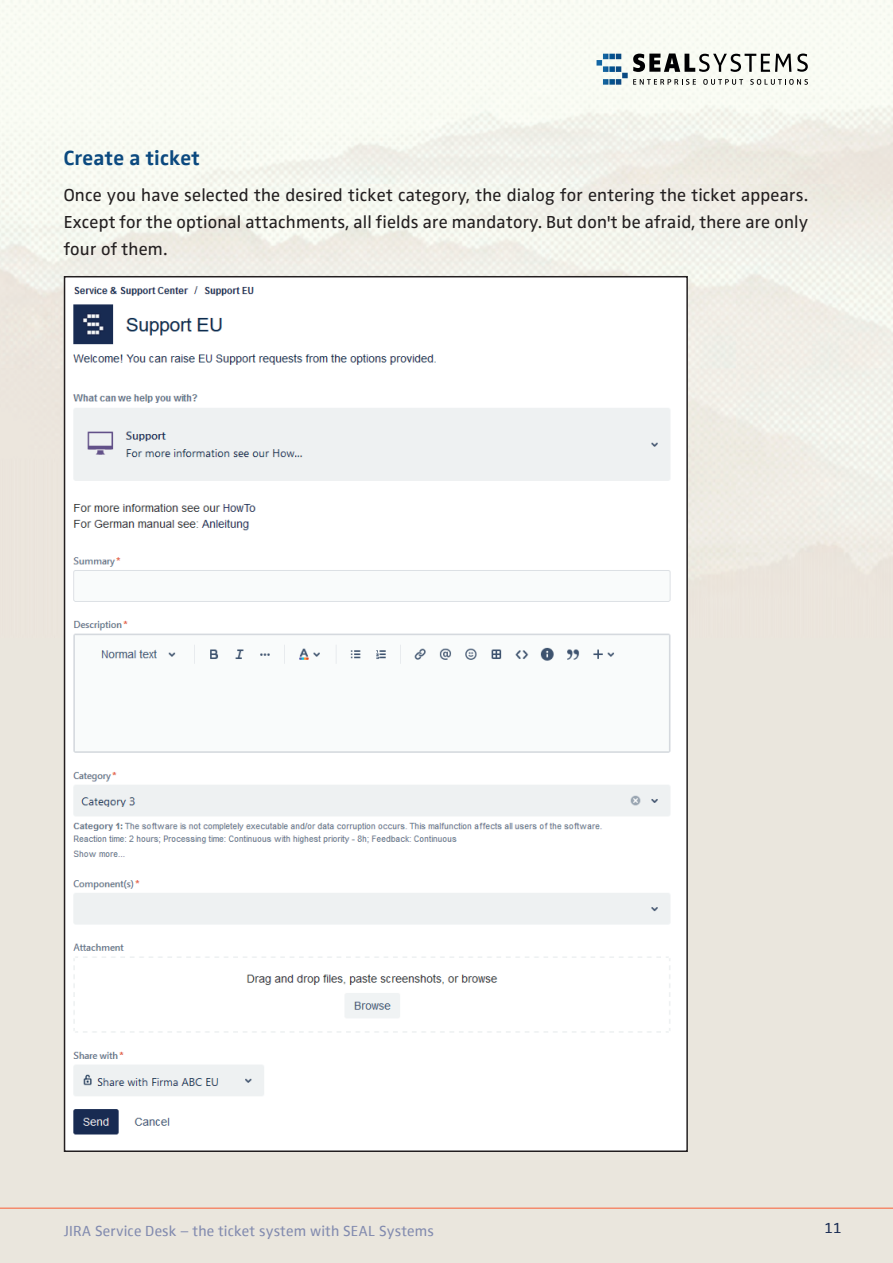
<style>
.page{position:relative;width:893px;height:1263px;background:#eae6dd}
.page>*{position:absolute;margin:0;border:0;box-sizing:border-box;transform-origin:0 0}
.t1{font:700 21px "Zwo Offc";letter-spacing:.01em;color:#0b497f}
.t2{font:18px/27px "Zwo Pro";letter-spacing:.01em;color:#231f20;text-align:justify}
.t3{font:15px "Zwo Offc";letter-spacing:.01em;color:#828baf}
.t4{font:15px "Zwo Offc";color:#182b52}
</style>
<div class="page">
<img style="left:1px;top:0;width:892px;height:638px">
<svg style="left:596px;top:54px;width:32px;height:31px"></svg>
<svg style="left:633px;top:54px;width:158px;height:18px;background:#9a9b97"></svg>
<svg style="left:797px;top:54px;width:11px;height:18px"></svg>
<svg style="left:633px;top:79px;width:63px;height:6px"></svg>
<svg style="left:703px;top:79px;width:40px;height:6px"></svg>
<svg style="left:750px;top:79px;width:58px;height:6px"></svg>
<hr style="left:0;top:1207px;width:893px;height:2px;background:#f58b6d">
<img style="left:67px;top:279px;width:618px;height:870px">
<p class="t1" style="left:64px;top:146px;width:138px">Create a ticket</p>
<p class="t2" style="left:64px;top:180px;width:746px">Once you have selected the desired ticket category, the dialog for entering the ticket appears.<br>Except for the optional attachments, all fields are mandatory. But don't be afraid, there are only four of them.</p>
<p class="t3" style="left:64px;top:1223px;width:372px">JIRA Service Desk – the ticket system with SEAL Systems</p>
<p class="t4" style="left:824px;top:1219px;width:19px">11</p>
</div>
